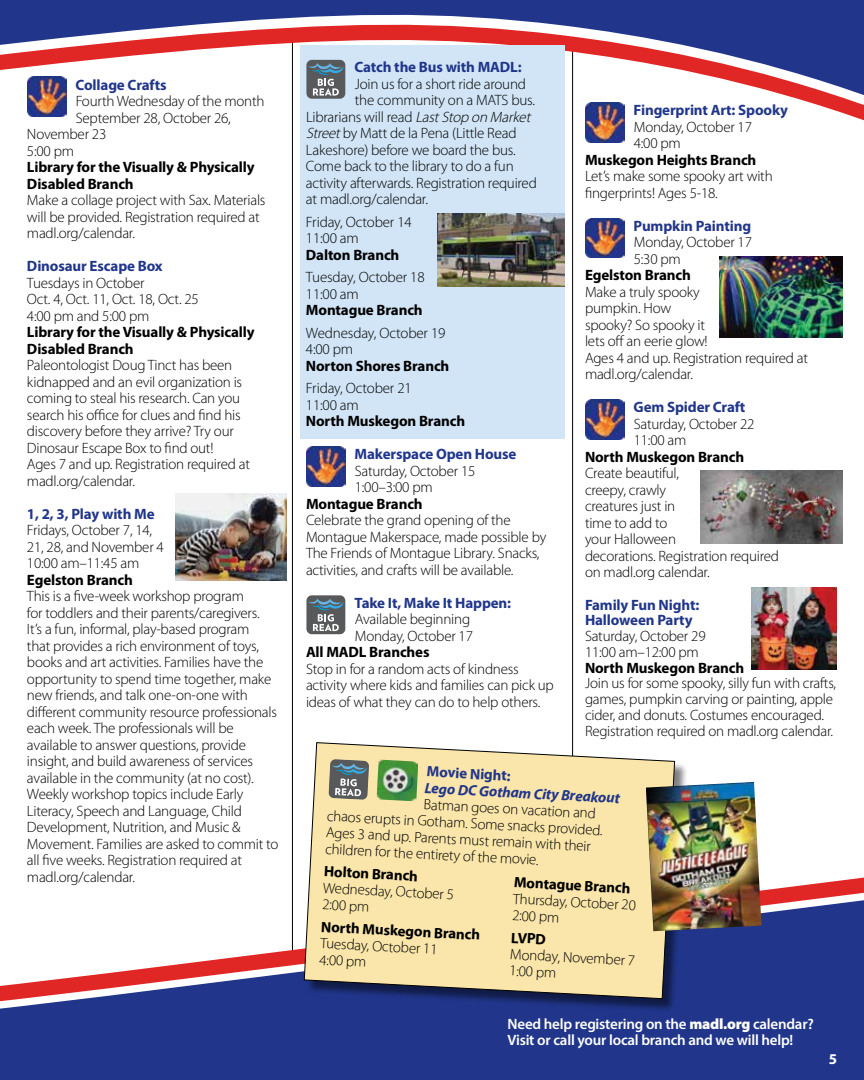
<style>
.page{position:relative;width:864px;height:1080px;background:#fff}
.page>*{position:absolute;margin:0;border:0;box-sizing:border-box;transform-origin:0 0}
.t1{font:300 15px/16.5px "Myriad Pro";letter-spacing:-.015em;color:#000}
.t2{font:700 15px/16.5px "Myriad Pro";letter-spacing:-.01em;color:#000}
.t3{font:700 15px/15.8px "Myriad Pro";letter-spacing:-.01em;color:#21368b}
.t4{font:600 15px/16.5px "Myriad Pro";letter-spacing:-.015em;color:#fff}
.t5{font:italic 700 15px "Myriad Pro";color:#21368b}
.t6{font:700 15px "Myriad Pro";color:#fff}
.s1{font-style:italic}
.s2{font-weight:900}
</style>
<div class="page">
<hr style="left:572px;top:41px;width:1px;height:883px;background:#000">
<hr style="left:292px;top:37px;width:1px;height:922px;background:#000">
<div style="left:0;top:1049px;width:864px;height:31px;background:#21368b"></div>
<svg style="left:0;top:876px;width:864px;height:173px;fill:#21368b"></svg>
<div style="left:0;top:0;width:864px;height:7px;background:#21368b"></div>
<svg style="left:0;top:7px;width:864px;height:173px"></svg>
<img style="left:27px;top:77px;width:40px;height:40px">
<img style="left:585px;top:103px;width:40px;height:39px">
<img style="left:585px;top:218px;width:40px;height:40px">
<img style="left:585px;top:400px;width:40px;height:39px">
<div style="left:306px;top:744px;width:383px;height:269px;background:#000;opacity:.5"></div>
<svg style="left:304px;top:742px;width:371px;height:257px;background:#ecdba9"></svg>
<svg style="left:329px;top:759px;width:40px;height:41px;background:#767e7e"></svg>
<img style="left:377px;top:760px;width:41px;height:41px">
<img style="left:175px;top:494px;width:111px;height:87px">
<img style="left:700px;top:470px;width:143px;height:74px">
<img style="left:646px;top:782px;width:116px;height:149px">
<img style="left:720px;top:256px;width:123px;height:82px">
<div style="left:300px;top:45px;width:265px;height:393px;background:#d1e5f6"></div>
<div style="left:306px;top:60px;width:39px;height:39px;background:#58595b;border-radius:5px"></div>
<svg style="left:308px;top:63px;width:35px;height:33px"></svg>
<img style="left:306px;top:446px;width:40px;height:40px">
<div style="left:306px;top:595px;width:39px;height:39px;background:#58595b;border-radius:5px"></div>
<svg style="left:308px;top:598px;width:35px;height:33px"></svg>
<img style="left:438px;top:214px;width:127px;height:72px">
<img style="left:751px;top:588px;width:86px;height:81px">
<p class="t3" style="left:76px;top:76px;width:92px">Collage Crafts</p>
<p class="t1" style="left:76px;top:93px;width:190px">Fourth Wednesday of the month</p>
<p class="t1" style="left:76px;top:110px;width:157px">September 28, October 26,</p>
<p class="t1" style="left:27px;top:126px;width:81px">November 23</p>
<p class="t1" style="left:27px;top:143px;width:49px">5:00 pm</p>
<p class="t2" style="left:27px;top:158px;width:229px">Library for the Visually &amp; Physically<br>Disabled Branch</p>
<p class="t1" style="left:27px;top:192px;width:240px">Make a collage project with Sax. Materials will be provided. Registration required at madl.org/calendar.</p>
<p class="t3" style="left:27px;top:258px;width:137px">Dinosaur Escape Box</p>
<p class="t1" style="left:27px;top:275px;width:173px">Tuesdays in October<br>Oct. 4, Oct. 11, Oct. 18, Oct. 25<br>4:00 pm and 5:00 pm</p>
<p class="t2" style="left:27px;top:323px;width:229px">Library for the Visually &amp; Physically<br>Disabled Branch</p>
<p class="t1" style="left:27px;top:357px;width:224px">Paleontologist Doug Tinct has been kidnapped and an evil organization is coming to steal his research. Can you search his office for clues and find his discovery before they arrive? Try our Dinosaur Escape Box to find out!<br>Ages 7 and up. Registration required at madl.org/calendar.</p>
<p class="t3" style="left:27px;top:505px;width:129px">1, 2, 3, Play with Me</p>
<p class="t1" style="left:27px;top:522px;width:138px">Fridays, October 7, 14,<br>21, 28, and November 4<br>10:00 am–11:45 am</p>
<p class="t2" style="left:27px;top:571px;width:107px">Egelston Branch</p>
<p class="t1" style="left:27px;top:588px;width:253px">This is a five-week workshop program<br>for toddlers and their parents/caregivers.<br>It’s a fun, informal, play-based program<br>that provides a rich environment of toys, books and art activities. Families have the opportunity to spend time together, make new friends, and talk one-on-one with different community resource professionals each week. The professionals will be available to answer questions, provide insight, and build awareness of services available in the community (at no cost).<br>Weekly workshop topics include Early Literacy, Speech and Language, Child Development, Nutrition, and Music &amp; Movement. Families are asked to commit to all five weeks. Registration required at madl.org/calendar.</p>
<p class="t3" style="left:355px;top:59px;width:169px">Catch the Bus with MADL:</p>
<p class="t1" style="left:355px;top:76px;width:173px">Join us for a short ride around</p>
<p class="t1" style="left:355px;top:92px;width:182px">the community on a MATS bus.</p>
<p class="t1" style="left:306px;top:109px;width:229px">Librarians will read <span class="s1">LastStop on Market</span></p>
<p class="t1" style="left:306px;top:125px;width:212px"><span class="s1">Street</span>by Matt de la Pena (Little Read</p>
<p class="t1" style="left:306px;top:142px;width:211px">Lakeshore) before we board the bus.</p>
<p class="t1" style="left:306px;top:158px;width:209px">Come back to the library to do a fun</p>
<p class="t1" style="left:306px;top:175px;width:232px">activity afterwards. Registration required</p>
<p class="t1" style="left:306px;top:191px;width:124px">at madl.org/calendar.</p>
<p class="t1" style="left:306px;top:214px;width:107px">Friday, October 14<br>11:00 am</p>
<p class="t2" style="left:306px;top:246px;width:95px">Dalton Branch</p>
<p class="t1" style="left:306px;top:269px;width:120px">Tuesday, October 18<br>11:00 am</p>
<p class="t2" style="left:306px;top:301px;width:118px">Montague Branch</p>
<p class="t1" style="left:306px;top:325px;width:141px">Wednesday, October 19<br>4:00 pm</p>
<p class="t2" style="left:306px;top:357px;width:145px">Norton Shores Branch</p>
<p class="t1" style="left:306px;top:380px;width:107px">Friday, October 21<br>11:00 am</p>
<p class="t2" style="left:306px;top:412px;width:161px">North Muskegon Branch</p>
<p class="t3" style="left:355px;top:446px;width:163px">Makerspace Open House</p>
<p class="t1" style="left:355px;top:463px;width:122px">Saturday, October 15<br>1:00–3:00 pm</p>
<p class="t2" style="left:306px;top:495px;width:118px">Montague Branch</p>
<p class="t1" style="left:306px;top:512px;width:242px">Celebrate the grand opening of the Montague Makerspace, made possible by The Friends of Montague Library. Snacks, activities, and crafts will be available.</p>
<p class="t3" style="left:355px;top:594px;width:158px">Take It, Make It Happen:</p>
<p class="t1" style="left:355px;top:611px;width:120px">Available beginning<br>Monday, October 17</p>
<p class="t2" style="left:306px;top:643px;width:125px">All MADL Branches</p>
<p class="t1" style="left:306px;top:661px;width:249px">Stop in for a random acts of kindness activity where kids and families can pick up ideas of what they can do to help others.</p>
<p class="t3" style="left:634px;top:102px;width:156px">Fingerprint Art: Spooky</p>
<p class="t1" style="left:634px;top:119px;width:120px">Monday, October 17<br>4:00 pm</p>
<p class="t2" style="left:585px;top:151px;width:173px">Muskegon Heights Branch</p>
<p class="t1" style="left:585px;top:168px;width:189px">Let’s make some spooky art with fingerprints! Ages 5-18.</p>
<p class="t3" style="left:634px;top:217px;width:119px">Pumpkin Painting</p>
<p class="t1" style="left:634px;top:234px;width:120px">Monday, October 17<br>5:30 pm</p>
<p class="t2" style="left:585px;top:267px;width:107px">Egelston Branch</p>
<p class="t1" style="left:585px;top:284px;width:224px">Make a truly spooky<br>pumpkin. How<br>spooky? So spooky it<br>lets off an eerie glow!<br>Ages 4 and up. Registration required at madl.org/calendar.</p>
<p class="t3" style="left:634px;top:399px;width:113px">Gem Spider Craft</p>
<p class="t1" style="left:634px;top:416px;width:122px">Saturday, October 22<br>11:00 am</p>
<p class="t2" style="left:585px;top:448px;width:161px">North Muskegon Branch</p>
<p class="t1" style="left:585px;top:465px;width:196px">Create beautiful,<br>creepy, crawly<br>creatures just in<br>time to add to<br>your Halloween<br>decorations. Registration required on madl.org calendar.</p>
<p class="t3" style="left:585px;top:596px;width:116px">Family Fun Night:<br>Halloween Party</p>
<p class="t1" style="left:585px;top:629px;width:122px;line-height:15.8px">Saturday, October 29<br>11:00 am–12:00 pm</p>
<p class="t2" style="left:585px;top:659px;width:161px">North Muskegon Branch</p>
<p class="t1" style="left:585px;top:676px;width:253px;line-height:15.8px">Join us for some spooky, silly fun with crafts, games, pumpkin carving or painting, apple cider, and donuts. Costumes encouraged.<br>Registration required on madl.org calendar.</p>
<p class="t3" style="left:427px;top:763px;width:86px;rotate:3deg">Movie Night:</p>
<p class="t5" style="left:425px;top:778px;width:197px;rotate:3deg">Lego DC Gotham City Breakout</p>
<p class="t1" style="left:328px;top:791px;width:278px;text-indent:96px;rotate:3deg">Batman goes on vacation and chaos erupts in Gotham. Some snacks provided.<br>Ages 3 and up. Parents must remain with their children for the entirety of the movie.</p>
<p class="t2" style="left:325px;top:862px;width:96px;rotate:3deg">Holton Branch</p>
<p class="t1" style="left:324px;top:880px;width:132px;rotate:3deg">Wednesday, October 5<br>2:00 pm</p>
<p class="t2" style="left:322px;top:918px;width:161px;rotate:3deg">North Muskegon Branch</p>
<p class="t1" style="left:321px;top:935px;width:119px;rotate:3deg">Tuesday, October 11<br>4:00 pm</p>
<p class="t2" style="left:514px;top:873px;width:118px;rotate:3deg">Montague Branch</p>
<p class="t1" style="left:514px;top:891px;width:124px;rotate:3deg">Thursday, October 20<br>2:00 pm</p>
<p class="t2" style="left:512px;top:929px;width:36px;rotate:3deg">LVPD</p>
<p class="t1" style="left:511px;top:946px;width:127px;rotate:3deg">Monday, November 7<br>1:00 pm</p>
<p class="t4" style="left:508px;top:1015px;width:308px">Need help registering on the <span class="s2">madl.org</span> calendar?<br>Visit or call your local branch and we will help!</p>
<p class="t6" style="left:829px;top:1049px;width:10px">5</p>
</div>
